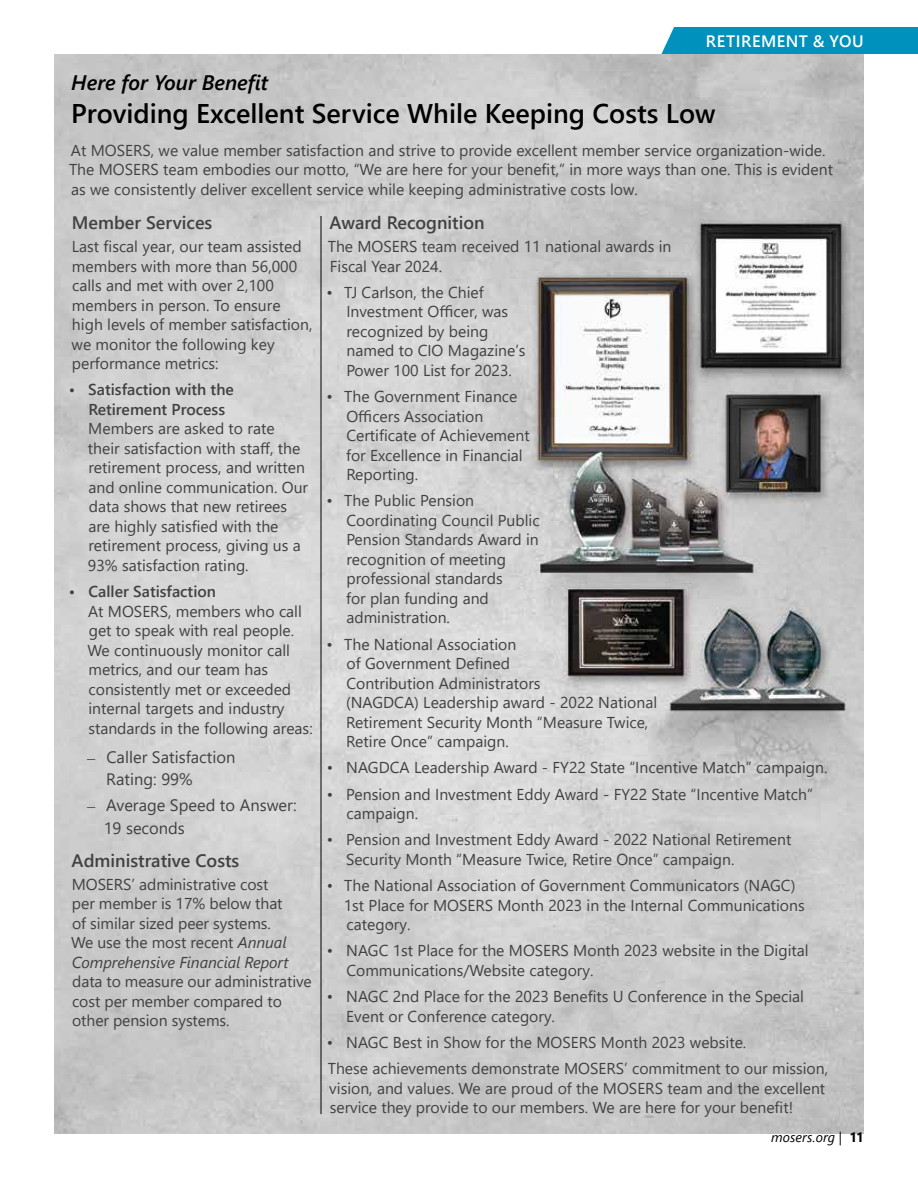
<style>
.page{position:relative;width:918px;height:1188px;background:#fff}
.page>*{position:absolute;margin:0;border:0;box-sizing:border-box;transform-origin:0 0}
.t1{font:600 27px "Segoe UI";color:#000}
.t2{font:italic 600 21px "Segoe UI";color:#000}
.t3{font:600 18px "Segoe UI";color:#414042}
.t4{font:16.5px/22.5px "Segoe UI";color:#414042}
.t5{font:600 16.5px "Segoe UI";letter-spacing:.03em;color:#fff}
.t6{font:15.75px/19.5px "Segoe UI";color:#414042}
.t7{font:600 15.75px/19.5px "Segoe UI";color:#414042}
.t8{font:italic 13.5px "Segoe UI";letter-spacing:.005em;color:#000}
.s1{font-family:"Adobe Garamond Pro"}
.s2{font-style:italic}
.s3{font-weight:700;font-style:normal}
</style>
<div class="page">
<img style="left:54px;top:55px;width:810px;height:1079px">
<hr style="left:321px;top:216px;width:1px;height:898px;background:#000">
<div style="left:662px;top:27px;width:256px;height:27px;background:#0091bc"></div>
<p class="t5" style="left:706px;top:26px;width:159px">RETIREMENT &amp; YOU</p>
<h2 class="t2" style="left:71px;top:66px;width:198px">Here for Your Benefit</h2>
<h1 class="t1" style="left:71px;top:88px;width:646px">Providing Excellent Service While Keeping Costs Low</h1>
<p class="t6" style="left:69px;top:139px;width:765px">At MOSERS, we value member satisfaction and strive to provide excellent member service organization-wide.<br>The MOSERS team embodies our motto, “We are here for your benefit,” in more ways than one. This is evident as we consistently deliver excellent service while keeping administrative costs low.</p>
<p class="t3" style="left:72px;top:206px;width:142px">Member Services</p>
<p class="t6" style="left:72px;top:235px;width:242px">Last fiscal year, our team assisted members with more than 56,000 calls and met with over 2,100 members in person. To ensure high levels of member satisfaction, we monitor the following key performance metrics:</p>
<p class="t7" style="left:88px;top:379px;width:147px;text-indent:-20px">• Satisfaction with the<br>Retirement Process</p>
<p class="t6" style="left:88px;top:418px;width:222px">Members are asked to rate their satisfaction with staff, the retirement process, and written and online communication. Our data shows that new retirees are highly satisfied with the retirement process, giving us a<br>93% satisfaction rating.</p>
<p class="t7" style="left:69px;top:580px;width:149px">• Caller Satisfaction</p>
<p class="t6" style="left:88px;top:600px;width:227px">At MOSERS, members who call get to speak with real people.<br>We continuously monitor call metrics, and our team has consistently met or exceeded internal targets and industry standards in the following areas:</p>
<p class="t4" style="left:106px;top:744px;width:131px;text-indent:-19px"><span class="s1">–</span> Caller Satisfaction<br>Rating: 99%</p>
<p class="t4" style="left:104px;top:793px;width:194px;text-indent:-16px"><span class="s1">–</span> Average Speed to Answer:<br>19 seconds</p>
<p class="t3" style="left:72px;top:844px;width:169px">Administrative Costs</p>
<p class="t6" style="left:71px;top:873px;width:219px">MOSERS’ administrative cost per member is 17% below that of similar sized peer systems.<br>We use the most recent <span class="s2">Annual<br>Comprehensive Financial Report</span></p>
<p class="t6" style="left:72px;top:971px;width:241px">data to measure our administrative cost per member compared to other pension systems.</p>
<p class="t3" style="left:330px;top:206px;width:157px">Award Recognition</p>
<p class="t6" style="left:328px;top:235px;width:345px">The MOSERS team received 11 national awards in<br>Fiscal Year 2024.</p>
<p class="t6" style="left:346px;top:281px;width:181px;text-indent:-20px">• TJ Carlson, the Chief<br>Investment Officer, was recognized by being named to CIO Magazine’s<br>Power 100 List for 2023.</p>
<p class="t6" style="left:346px;top:385px;width:185px;text-indent:-20px">• The Government Finance<br>Officers Association<br>Certificate of Achievement for Excellence in Financial<br>Reporting.</p>
<p class="t6" style="left:346px;top:490px;width:195px;text-indent:-20px">• The Public Pension<br>Coordinating Council Public<br>Pension Standards Award in recognition of meeting professional standards<br>for plan funding and administration.</p>
<p class="t6" style="left:346px;top:633px;width:313px;text-indent:-20px">• The National Association<br>of Government Defined<br>Contribution Administrators<br>(NAGDCA) Leadership award - 2022 National<br>Retirement Security Month “Measure Twice,<br>Retire Once” campaign.</p>
<p class="t6" style="left:327px;top:757px;width:502px">• NAGDCA Leadership Award - FY22 State “Incentive Match” campaign.</p>
<p class="t6" style="left:347px;top:783px;width:468px;text-indent:-20px">• Pension and Investment Eddy Award - FY22 State “Incentive Match” campaign.</p>
<p class="t6" style="left:346px;top:829px;width:447px;text-indent:-19px">• Pension and Investment Eddy Award - 2022 National Retirement<br>Security Month “Measure Twice, Retire Once” campaign.</p>
<p class="t6" style="left:344px;top:874px;width:462px;text-indent:-17px">• The National Association of Government Communicators (NAGC)<br>1st Place for MOSERS Month 2023 in the Internal Communications category.</p>
<p class="t6" style="left:346px;top:940px;width:464px;text-indent:-20px">• NAGC 1st Place for the MOSERS Month 2023 website in the Digital<br>Communications/Website category.</p>
<p class="t6" style="left:346px;top:985px;width:459px;text-indent:-19px">• NAGC 2nd Place for the 2023 Benefits U Conference in the Special<br>Event or Conference category.</p>
<p class="t6" style="left:327px;top:1028px;width:503px;line-height:26.2px">• NAGC Best in Show for the MOSERS Month 2023 website.<br>These achievements demonstrate MOSERS’ commitment to our mission,</p>
<p class="t6" style="left:329px;top:1077px;width:497px">vision, and values. We are proud of the MOSERS team and the excellent service they provide to our members. We are here for your benefit!</p>
<p class="t8" style="left:771px;top:1127px;width:94px">mosers.org | <span class="s3">11</span></p>
</div>
